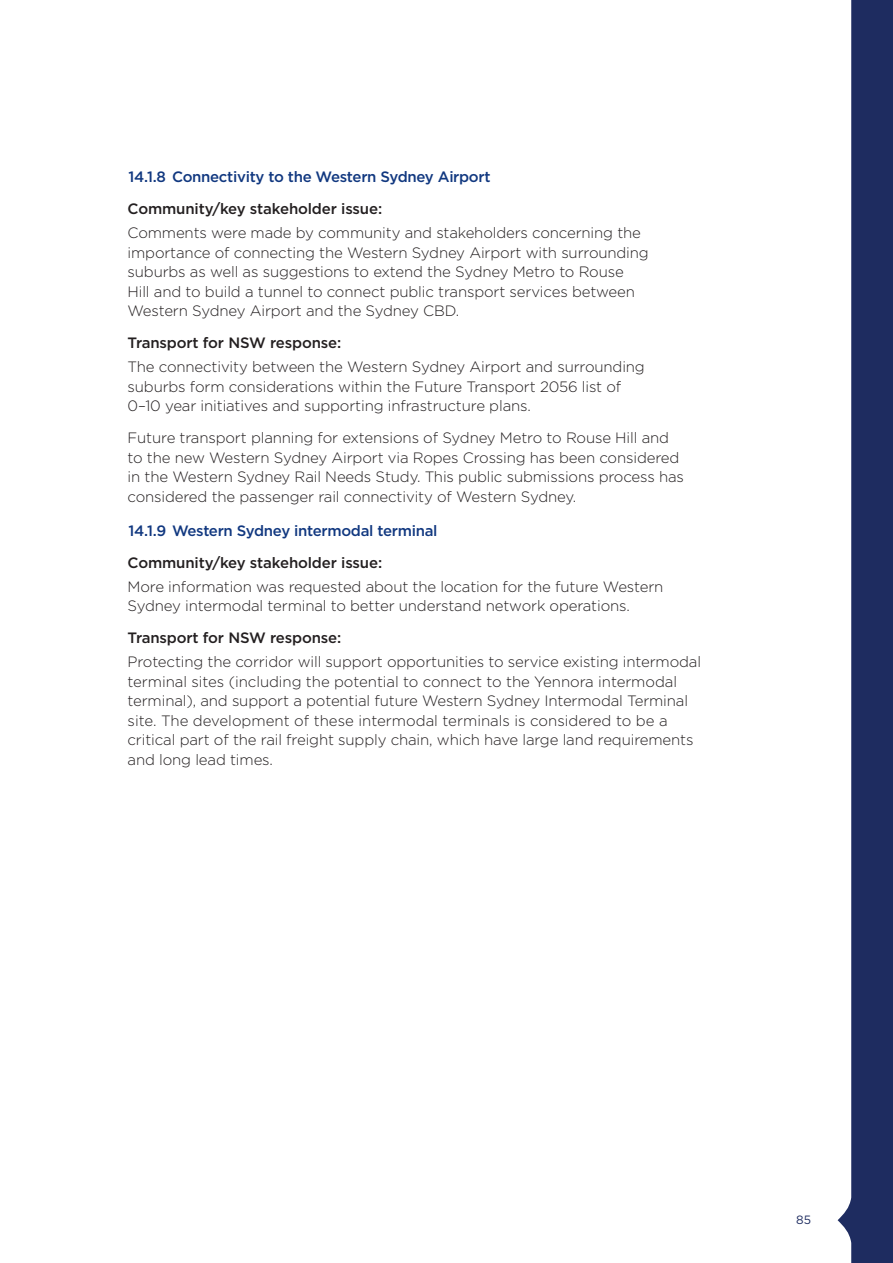
<style>
.page{position:relative;width:893px;height:1263px;background:#fff}
.page>*{position:absolute;margin:0;border:0;box-sizing:border-box;transform-origin:0 0}
.TfNSW_List_-_Body_Te{font:300 15px/19.5px "Gotham";letter-spacing:-.01em;color:#231f20}
.TfNSW_Heading_4{font:500 15px "Gotham";letter-spacing:-.01em;color:#231f20}
.TfNSW_Heading_3{font:500 15px "Gotham";letter-spacing:-.02em;color:#113880}
.t1{font:12px "Gotham";color:#1e2c60}
</style>
<div class="page">
<svg style="left:838px;top:0;width:55px;height:1263px;fill:#1e2c60"></svg>
<h3 class="TfNSW_Heading_3" style="left:129px;top:167px;width:364px">14.1.8 Connectivity to the Western Sydney Airport</h3>
<h4 class="TfNSW_Heading_4" style="left:128px;top:199px;width:256px">Community/key stakeholder issue:</h4>
<p class="TfNSW_List_-_Body_Te" style="left:128px;top:223px;width:523px">Comments were made by community and stakeholders concerning the importance of connecting the Western Sydney Airport with surrounding suburbs as well as suggestions to extend the Sydney Metro to Rouse Hill and to build a tunnel to connect public transport services between Western Sydney Airport and the Sydney CBD.</p>
<h4 class="TfNSW_Heading_4" style="left:128px;top:333px;width:215px">Transport for NSW response:</h4>
<p class="TfNSW_List_-_Body_Te" style="left:128px;top:357px;width:519px">The connectivity between the Western Sydney Airport and surrounding suburbs form considerations within the Future Transport 2056 list of<br>0–10 year initiatives and supporting infrastructure plans.</p>
<p class="TfNSW_List_-_Body_Te" style="left:128px;top:428px;width:558px">Future transport planning for extensions of Sydney Metro to Rouse Hill and to the new Western Sydney Airport via Ropes Crossing has been considered in the Western Sydney Rail Needs Study. This public submissions process has considered the passenger rail connectivity of Western Sydney.</p>
<h3 class="TfNSW_Heading_3" style="left:129px;top:520px;width:310px">14.1.9 Western Sydney intermodal terminal</h3>
<h4 class="TfNSW_Heading_4" style="left:128px;top:553px;width:256px">Community/key stakeholder issue:</h4>
<p class="TfNSW_List_-_Body_Te" style="left:128px;top:576px;width:537px">More information was requested about the location for the future Western<br>Sydney intermodal terminal to better understand network operations.</p>
<h4 class="TfNSW_Heading_4" style="left:128px;top:628px;width:215px">Transport for NSW response:</h4>
<p class="TfNSW_List_-_Body_Te" style="left:128px;top:652px;width:575px">Protecting the corridor will support opportunities to service existing intermodal terminal sites (including the potential to connect to the Yennora intermodal terminal), and support a potential future Western Sydney Intermodal Terminal site. The development of these intermodal terminals is considered to be a critical part of the rail freight supply chain, which have large land requirements and long lead times.</p>
<p class="t1" style="left:796px;top:1212px;width:16px">85</p>
</div>
